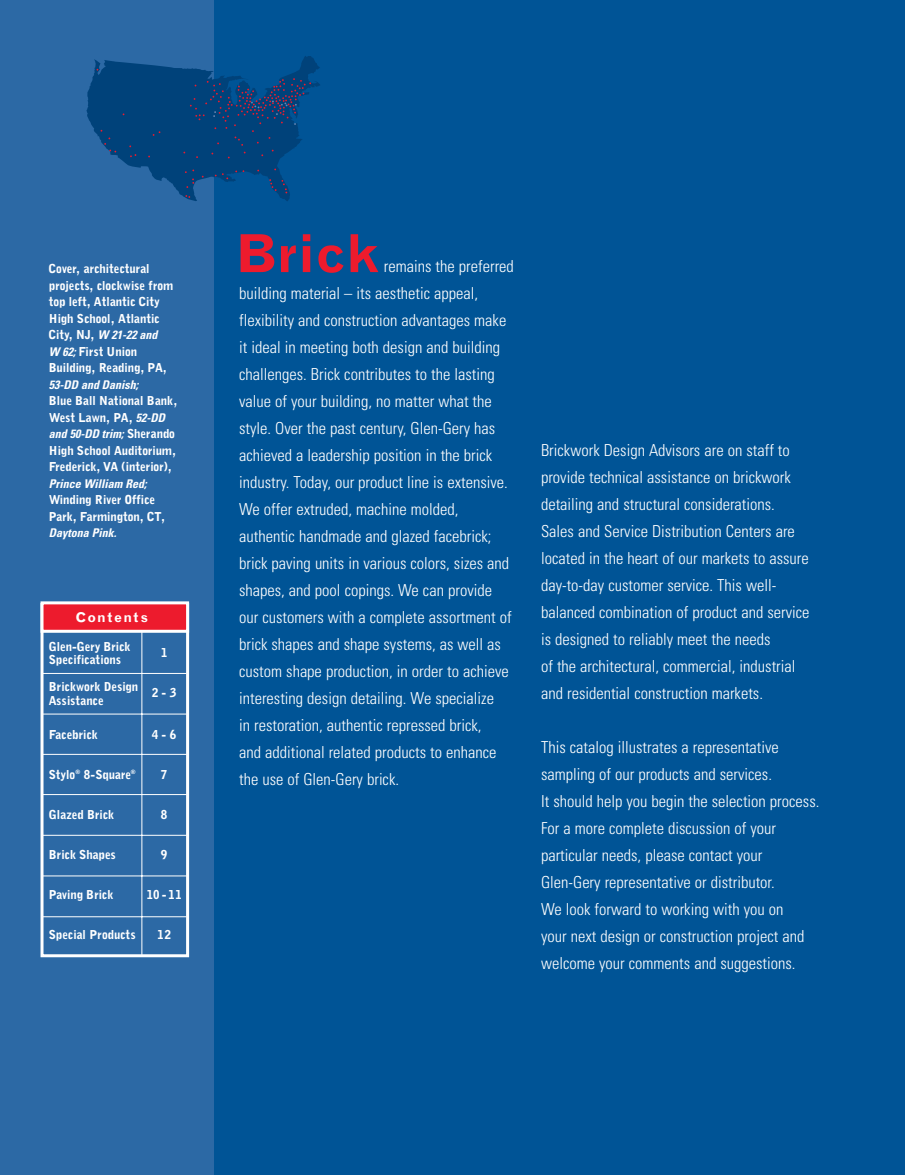
<style>
.page{position:relative;width:905px;height:1175px;background:#fff}
.page>*{position:absolute;margin:0;border:0;box-sizing:border-box;transform-origin:0 0}
.t1{font:700 52.5px "Grotesque";letter-spacing:.005em;color:#ed1b2d}
.t2{font:300 condensed 16.5px/27px "Univers";color:#fff}
.t3{font:700 13.5px "Grotesque";letter-spacing:.105em;color:#fff}
.t4{font:900 12px/16.5px "Grotesque";letter-spacing:-.02em;color:#fff}
.t5{font:italic 700 condensed 12px "Univers";color:#fff}
.t6{font:900 12px "Grotesque";color:#fff}
.s1{font-family:"Grotesque";font-weight:900;font-style:normal;font-stretch:normal}
.s2{font-family:"Univers";font-weight:700;font-style:italic;font-stretch:condensed}
</style>
<div class="page">
<div style="left:0;top:0;width:904px;height:1174px;background:#005496"></div>
<div style="left:0;top:0;width:214px;height:1174px;background:#2c69a5"></div>
<svg style="left:86px;top:56px;width:234px;height:145px"></svg>
<div style="left:40px;top:603px;width:149px;height:354px;border:3px solid #fff"></div>
<div style="left:42px;top:603px;width:146px;height:28px;background:#ed1b2d"></div>
<div style="left:40px;top:601px;width:149px;height:32px;border:3px solid #fff"></div>
<hr style="left:41px;top:673px;width:146px;height:1px;background:#fff">
<hr style="left:41px;top:714px;width:146px;height:1px;background:#fff">
<hr style="left:41px;top:754px;width:146px;height:1px;background:#fff">
<hr style="left:41px;top:794px;width:146px;height:1px;background:#fff">
<hr style="left:41px;top:835px;width:146px;height:1px;background:#fff">
<hr style="left:41px;top:875px;width:146px;height:1px;background:#fff">
<hr style="left:41px;top:916px;width:146px;height:1px;background:#fff">
<hr style="left:142px;top:631px;width:1px;height:324px;background:#fff">
<p class="t4" style="left:49px;top:261px;width:126px">Cover, architectural projects, clockwise from top left, Atlantic City<br>High School, Atlantic</p>
<p class="t5" style="left:49px;top:330px;width:113px"><span class="s1">City, NJ,</span> W 21-22 and</p>
<p class="t4" style="left:49px;top:344px;width:120px"><span class="s2">W 62;</span>First Union<br>Building, Reading, PA,</p>
<p class="t5" style="left:49px;top:380px;width:94px">53-DD and Danish;</p>
<p class="t4" style="left:49px;top:393px;width:130px">Blue Ball National Bank,<br>West Lawn, PA, <span class="s2">52-DD</span></p>
<p class="t5" style="left:49px;top:429px;width:128px">and 50-DD trim; <span class="s1">S h e r a n d o</span></p>
<p class="t4" style="left:49px;top:443px;width:129px">High School Auditorium,<br>Frederick, VA (interior),</p>
<p class="t5" style="left:49px;top:479px;width:102px">Prince William Red;</p>
<p class="t4" style="left:49px;top:492px;width:118px">Winding River Office<br>Park, Farmington, CT,</p>
<p class="t5" style="left:49px;top:528px;width:71px">Daytona Pink.</p>
<p class="t3" style="left:75px;top:612px;width:74px">Contents</p>
<p class="t4" style="left:49px;top:640px;width:83px;line-height:13.5px">Glen-Gery Brick<br>Specifications</p>
<p class="t4" style="left:160px;top:645px;width:9px">1</p>
<p class="t4" style="left:49px;top:680px;width:91px;line-height:13.5px">Brickwork Design<br>Assistance</p>
<p class="t4" style="left:151px;top:685px;width:27px">2 - 3</p>
<p class="t4" style="left:49px;top:727px;width:51px">Facebrick</p>
<p class="t4" style="left:151px;top:727px;width:27px">4 - 6</p>
<p class="t4" style="left:49px;top:767px;width:88px">Stylo<sup>®</sup> 8-Square<sup>®</sup></p>
<p class="t4" style="left:160px;top:767px;width:9px">7</p>
<p class="t6" style="left:49px;top:810px;width:67px">Glazed Brick</p>
<p class="t4" style="left:160px;top:807px;width:9px">8</p>
<p class="t4" style="left:49px;top:847px;width:68px">Brick Shapes</p>
<p class="t4" style="left:160px;top:847px;width:9px">9</p>
<p class="t4" style="left:49px;top:887px;width:66px">Paving Brick</p>
<p class="t4" style="left:146px;top:887px;width:38px">10-11</p>
<p class="t4" style="left:49px;top:927px;width:88px">Special Products</p>
<p class="t4" style="left:157px;top:927px;width:16px">12</p>
<h1 class="t1" style="left:235px;top:234px;width:146px">Brick</h1>
<p class="t2" style="left:239px;top:254px;width:276px;text-indent:145px">remains the preferred building material – its aesthetic appeal, flexibility and construction advantages make it ideal in meeting both design and building challenges. Brick contributes to the lasting value of your building, no matter what the style. Over the past century, Glen-Gery has achieved a leadership position in the brick industry. Today, our product line is extensive.<br>We offer extruded, machine molded, authentic handmade and glazed facebrick; brick paving units in various colors, sizes and shapes, and pool copings. We can provide our customers with a complete assortment of brick shapes and shape systems, as well as custom shape production, in order to achieve interesting design detailing. We specialize<br>in restoration, authentic repressed brick,<br>and additional related products to enhance the use of Glen-Gery brick.</p>
<p class="t2" style="left:541px;top:438px;width:270px">Brickwork Design Advisors are on staff to provide technical assistance on brickwork detailing and structural considerations.<br>Sales and Service Distribution Centers are located in the heart of our markets to assure day-to-day customer service. This well&shy;balanced combination of product and service is designed to reliably meet the needs<br>of the architectural, commercial, industrial and residential construction markets.</p>
<p class="t2" style="left:541px;top:735px;width:280px">This catalog illustrates a representative sampling of our products and services.<br>It should help you begin the selection process.<br>For a more complete discussion of your particular needs, please contact your Glen-Gery representative or distributor.<br>We look forward to working with you on<br>your next design or construction project and welcome your comments and suggestions.</p>
</div>
